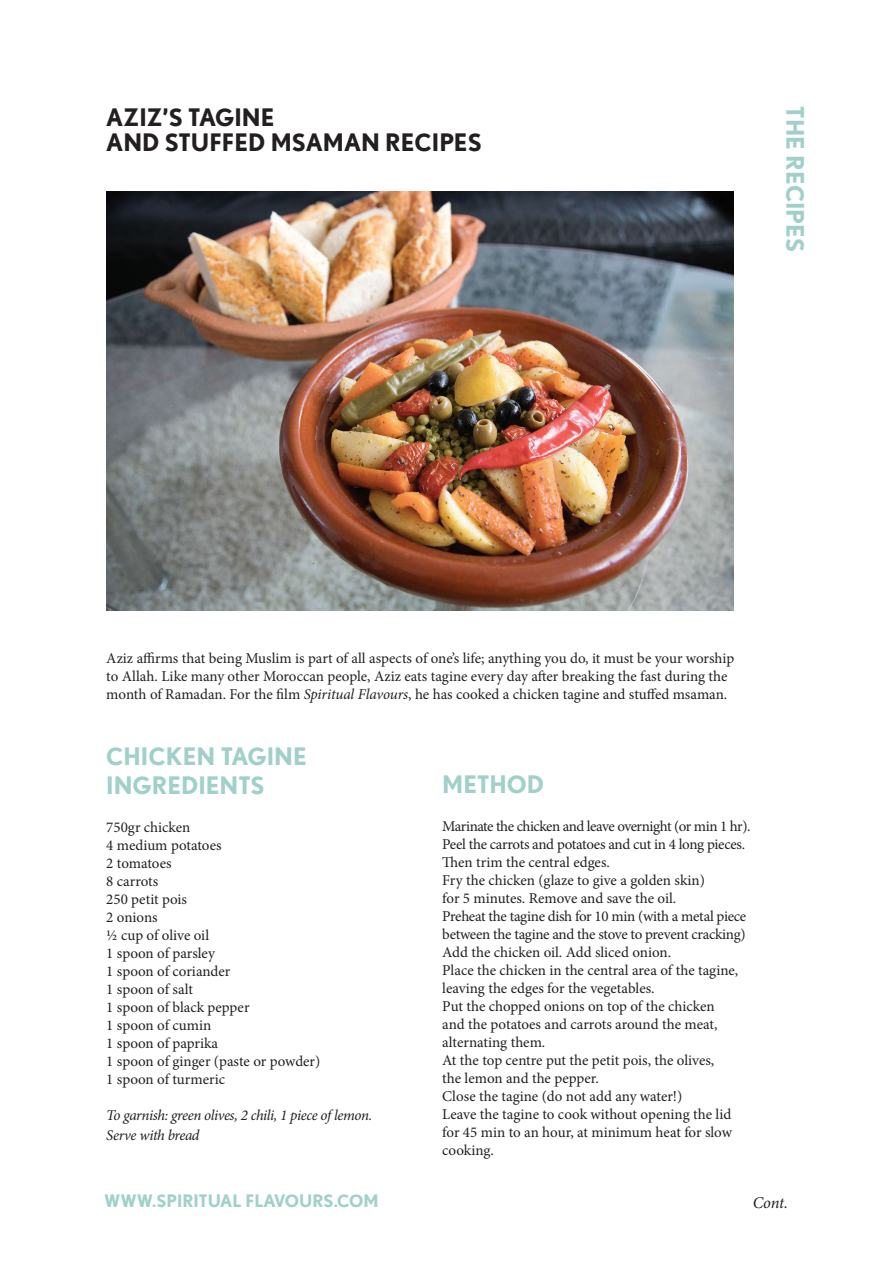
<style>
.page{position:relative;width:893px;height:1263px;background:#fff}
.page>*{position:absolute;margin:0;border:0;box-sizing:border-box;transform-origin:0 0}
.t1{font:700 24px/28.8px "Nobel";color:#a1d0ca}
.t2{font:700 24px/25.5px "Nobel";color:#231f20}
.t3{font:700 17.1px "Nobel";color:#a1d0ca}
.t4{font:italic 16.5px "Minion Pro";color:#231f20}
.t5{font:15px/18px "Minion Pro";letter-spacing:-.005em;color:#231f20}
.t6{font:italic 15px/19.8px "Minion Pro";letter-spacing:-.025em;color:#231f20}
.s1{font-style:italic}
</style>
<div class="page">
<img style="left:106px;top:192px;width:628px;height:418px">
<h1 class="t2" style="left:106px;top:104px;width:377px">AZIZ’S TAGINE<br>AND STUFFED MSAMAN RECIPES</h1>
<h1 class="t1" style="left:810px;top:106px;width:147px;rotate:90deg">THE RECIPES</h1>
<p class="t5" style="left:106px;top:649px;width:629px">Aziz affirms that being Muslim is part of all aspects of one’s life; anything you do, it must be your worship to Allah. Like many other Moroccan people, Aziz eats tagine every day after breaking the fast during the month of Ramadan. For the film <span class="s1">Spiritual Flavours</span>, he has cooked a chicken tagine and stuffed msaman.</p>
<h1 class="t1" style="left:106px;top:742px;width:202px">CHICKEN TAGINE<br>INGREDIENTS</h1>
<p class="t5" style="left:106px;top:818px;width:216px">750gr chicken<br>4 medium potatoes<br>2 tomatoes<br>8 carrots<br>250 petit pois<br>2 onions<br>½ cup of olive oil<br>1 spoon of parsley<br>1 spoon of coriander<br>1 spoon of salt<br>1 spoon of black pepper<br>1 spoon of cumin<br>1 spoon of paprika<br>1 spoon of ginger (paste or powder)<br>1 spoon of turmeric</p>
<p class="t6" style="left:106px;top:1105px;width:268px">To garnish: green olives, 2 chili, 1 piece of lemon.<br>Serve with bread</p>
<h1 class="t1" style="left:442px;top:770px;width:103px">METHOD</h1>
<p class="t5" style="left:442px;top:817px;width:310px">Marinate the chicken and leave overnight (or min 1 hr).<br>Peel the carrots and potatoes and cut in 4 long pieces.<br>Then trim the central edges.<br>Fry the chicken (glaze to give a golden skin)<br>for 5 minutes. Remove and save the oil.<br>Preheat the tagine dish for 10 min (with a metal piece between the tagine and the stove to prevent cracking)<br>Add the chicken oil. Add sliced onion.<br>Place the chicken in the central area of the tagine, leaving the edges for the vegetables.<br>Put the chopped onions on top of the chicken<br>and the potatoes and carrots around the meat, alternating them.<br>At the top centre put the petit pois, the olives,<br>the lemon and the pepper.<br>Close the tagine (do not add any water!)<br>Leave the tagine to cook without opening the lid for 45 min to an hour, at minimum heat for slow cooking.</p>
<p class="t3" style="left:104px;top:1190px;width:276px">WWW.SPIRITUAL FLAVOURS.COM</p>
<p class="t4" style="left:753px;top:1191px;width:37px">Cont.</p>
</div>
